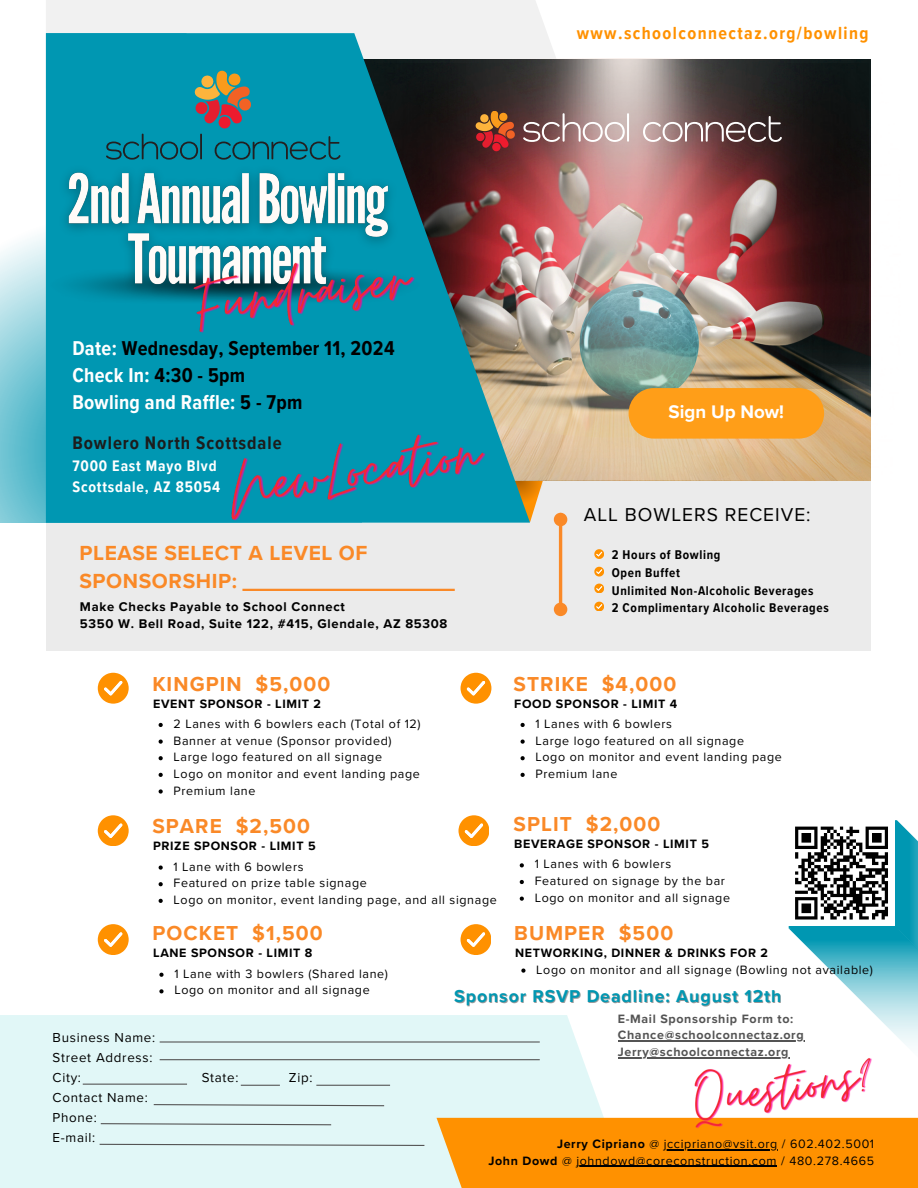
<style>
.page{position:relative;width:918px;height:1188px;background:#fff}
.page>*{position:absolute;margin:0;border:0;box-sizing:border-box;transform-origin:0 0}
.t1{font:700 21px/27.6px "Proxima Nova";letter-spacing:.03em;color:#fa8927}
.t2{font:700 20.85px "Proxima Nova";letter-spacing:.05em;color:#fa8927}
.t3{font:700 20.55px/27px "Proxima Nova Cond";letter-spacing:.015em;color:#000}
.t4{font:19.2px "Proxima Nova";letter-spacing:.05em;color:#000}
.t5{font:700 18.75px "Proxima Nova Cond";letter-spacing:.05em;color:#1c1d1d}
.t6{font:700 18.75px "Proxima Nova";color:#fff}
.t7{font:700 18px "Proxima Nova Cond";letter-spacing:.08em;color:#ff9100}
.t8{font:700 17.7px "Proxima Nova";letter-spacing:.05em;color:#0097b2}
.t9{font:700 15.6px/21.3px "Proxima Nova Cond";letter-spacing:.05em;color:#fff}
.t10{font:13.35px "Proxima Nova";letter-spacing:.05em;color:#000}
.t11{font:700 13.05px "Proxima Nova Cond";letter-spacing:.05em;color:#000}
.t12{font:700 13.05px "Proxima Nova";letter-spacing:.05em;color:#000}
.t13{font:12.45px "Proxima Nova";letter-spacing:.05em;color:#000}
.t14{font:700 12.45px "Proxima Nova";letter-spacing:.05em;color:#000}
.t15{font:700 12.45px "Proxima Nova";letter-spacing:.05em;color:#545454}
.s1{color:#fff}
.s2{font-weight:700}
</style>
<div class="page">
<div style="left:46px;top:0;width:510px;height:59px;background:#f1f1f1"></div>
<div style="left:46px;top:480px;width:825px;height:171px;background:#e8e8e8"></div>
<svg style="left:530px;top:480px;width:19px;height:42px"></svg>
<img style="left:530px;top:59px;width:341px;height:421px">
<img style="left:362px;top:33px;width:168px;height:490px">
<div style="left:0;top:1015px;width:629px;height:173px;background:#e1f7f7"></div>
<div style="left:437px;top:1118px;width:481px;height:70px;background:#ff9100"></div>
<div style="left:46px;top:33px;width:316px;height:159px;background:#0097b2"></div>
<svg style="left:0;top:192px;width:374px;height:331px;background:#28a7be"></svg>
<hr style="left:559px;top:525px;width:3px;height:78px;background:#fa8927">
<div style="left:556px;top:514px;width:10px;height:11px;background:#fa8927;border-radius:50%"></div>
<div style="left:554px;top:513px;width:13px;height:13px;border:3px solid #fa8927;border-radius:50%"></div>
<div style="left:556px;top:604px;width:10px;height:10px;background:#fa8927;border-radius:50%"></div>
<div style="left:554px;top:603px;width:13px;height:13px;border:3px solid #fa8927;border-radius:50%"></div>
<div style="left:492px;top:143px;width:9px;height:8px;background:#ed1b2e;border-radius:50%"></div>
<svg style="left:476px;top:111px;width:39px;height:37px"></svg>
<svg style="left:523px;top:113px;width:102px;height:29px;background:#aa8f8e"></svg>
<hr style="left:627px;top:113px;width:2px;height:29px;background:#fff">
<svg style="left:643px;top:116px;width:139px;height:26px;background:#897373"></svg>
<svg style="left:594px;top:549px;width:10px;height:9px"></svg>
<svg style="left:594px;top:567px;width:10px;height:9px"></svg>
<svg style="left:594px;top:584px;width:10px;height:9px"></svg>
<svg style="left:594px;top:602px;width:10px;height:9px"></svg>
<img style="left:42px;top:268px;width:385px;height:37px">
<img style="left:50px;top:156px;width:358px;height:149px">
<svg style="left:106px;top:134px;width:92px;height:26px;background:#068096"></svg>
<hr style="left:200px;top:134px;width:2px;height:25px;background:#231f20">
<div style="left:219px;top:116px;width:12px;height:13px;background:#ed1b2e;border-radius:50%"></div>
<svg style="left:195px;top:71px;width:56px;height:52px;background:#907861"></svg>
<svg style="left:215px;top:136px;width:125px;height:24px;background:#067f94"></svg>
<svg style="left:159px;top:723px;width:4px;height:4px"></svg>
<svg style="left:159px;top:740px;width:4px;height:4px"></svg>
<svg style="left:159px;top:756px;width:4px;height:4px"></svg>
<svg style="left:159px;top:773px;width:4px;height:4px"></svg>
<svg style="left:159px;top:789px;width:4px;height:5px"></svg>
<svg style="left:521px;top:723px;width:4px;height:4px"></svg>
<svg style="left:521px;top:740px;width:4px;height:4px"></svg>
<svg style="left:521px;top:756px;width:4px;height:4px"></svg>
<svg style="left:521px;top:773px;width:4px;height:4px"></svg>
<svg style="left:98px;top:673px;width:31px;height:31px"></svg>
<svg style="left:461px;top:673px;width:30px;height:31px"></svg>
<svg style="left:159px;top:866px;width:4px;height:4px"></svg>
<svg style="left:159px;top:882px;width:4px;height:4px"></svg>
<svg style="left:159px;top:899px;width:4px;height:4px"></svg>
<svg style="left:520px;top:863px;width:4px;height:4px"></svg>
<svg style="left:520px;top:880px;width:4px;height:4px"></svg>
<svg style="left:520px;top:897px;width:4px;height:4px"></svg>
<svg style="left:98px;top:815px;width:30px;height:31px"></svg>
<svg style="left:458px;top:815px;width:31px;height:31px"></svg>
<svg style="left:159px;top:973px;width:5px;height:4px"></svg>
<svg style="left:159px;top:989px;width:5px;height:4px"></svg>
<svg style="left:521px;top:969px;width:5px;height:4px"></svg>
<svg style="left:98px;top:924px;width:30px;height:31px"></svg>
<svg style="left:461px;top:924px;width:30px;height:31px"></svg>
<hr style="left:664px;top:1149px;width:114px;height:1px;background:#000">
<hr style="left:576px;top:1166px;width:201px;height:1px;background:#000">
<hr style="left:160px;top:1041px;width:380px;height:2px;background:#545454">
<hr style="left:160px;top:1059px;width:380px;height:1px;background:#545454">
<hr style="left:83px;top:1084px;width:104px;height:1px;background:#545454">
<hr style="left:316px;top:1085px;width:74px;height:1px;background:#545454">
<hr style="left:241px;top:1085px;width:39px;height:1px;background:#545454">
<svg style="left:153px;top:1104px;width:232px;height:3px"></svg>
<svg style="left:100px;top:1123px;width:232px;height:3px"></svg>
<svg style="left:99px;top:1143px;width:327px;height:4px"></svg>
<hr style="left:242px;top:589px;width:213px;height:2px;background:#fa8927">
<div style="left:629px;top:388px;width:195px;height:51px;background:#ff9e18;border-radius:25px"></div>
<svg style="left:789px;top:820px;width:129px;height:226px"></svg>
<hr style="left:618px;top:1040px;width:186px;height:1px;background:#545454">
<hr style="left:618px;top:1057px;width:171px;height:1px;background:#545454">
<img style="left:188px;top:226px;width:236px;height:133px">
<img style="left:686px;top:1032px;width:196px;height:114px">
<img style="left:220px;top:401px;width:275px;height:122px">
<p class="t7" style="left:577px;top:22px;width:293px">www.schoolconnectaz.org/bowling</p>
<p class="t3" style="left:72px;top:335px;width:324px"><span class="s1">Date:</span> Wednesday, September 11, 2024<br><span class="s1">Check In:</span> 4:30 - 5pm<br><span class="s1">Bowling and Raffle:</span> 5 - 7pm</p>
<p class="t5" style="left:72px;top:431px;width:211px">Bowlero North Scottsdale</p>
<p class="t9" style="left:72px;top:456px;width:149px">7000 East Mayo Blvd<br>Scottsdale, AZ 85054</p>
<p class="t1" style="left:79px;top:540px;width:290px">PLEASE SELECT A LEVEL OF<br>SPONSORSHIP:</p>
<h3 class="t12" style="left:80px;top:599px;width:267px">Make Checks Payable to School Connect</h3>
<p class="t12" style="left:80px;top:616px;width:369px">5350 W. Bell Road, Suite 122, #415, Glendale, AZ 85308</p>
<p class="t2" style="left:152px;top:672px;width:180px">KINGPIN $5,000</p>
<p class="t13" style="left:174px;top:717px;width:249px">2 Lanes with 6 bowlers each (Total of 12)</p>
<h6 class="t13" style="left:174px;top:733px;width:220px">Banner at venue (Sponsor provided)</h6>
<p class="t13" style="left:174px;top:750px;width:210px">Large logo featured on all signage</p>
<p class="t13" style="left:174px;top:767px;width:248px">Logo on monitor and event landing page</p>
<p class="t13" style="left:174px;top:783px;width:83px">Premium lane</p>
<p class="t14" style="left:153px;top:696px;width:169px">EVENT SPONSOR - LIMIT 2</p>
<p class="t6" style="left:669px;top:401px;width:117px">Sign Up Now!</p>
<p class="t4" style="left:584px;top:504px;width:228px">ALL BOWLERS RECEIVE:</p>
<h5 class="t11" style="left:612px;top:547px;width:110px">2 Hours of Bowling</h5>
<h6 class="t11" style="left:612px;top:565px;width:70px">Open Buffet</h6>
<p class="t11" style="left:612px;top:583px;width:203px">Unlimited Non-Alcoholic Beverages</p>
<p class="t11" style="left:612px;top:600px;width:219px">2 Complimentary Alcoholic Beverages</p>
<p class="t2" style="left:513px;top:672px;width:164px">STRIKE $4,000</p>
<p class="t14" style="left:514px;top:696px;width:165px">FOOD SPONSOR - LIMIT 4</p>
<h3 class="t13" style="left:536px;top:717px;width:138px">1 Lanes with 6 bowlers</h3>
<p class="t13" style="left:536px;top:733px;width:210px">Large logo featured on all signage</p>
<p class="t13" style="left:536px;top:750px;width:248px">Logo on monitor and event landing page</p>
<h4 class="t13" style="left:536px;top:767px;width:83px">Premium lane</h4>
<p class="t2" style="left:513px;top:812px;width:149px">SPLIT $2,000</p>
<p class="t2" style="left:152px;top:814px;width:159px">SPARE $2,500</p>
<p class="t14" style="left:153px;top:838px;width:164px">PRIZE SPONSOR - LIMIT 5</p>
<p class="t14" style="left:514px;top:836px;width:196px">BEVERAGE SPONSOR - LIMIT 5</p>
<p class="t13" style="left:174px;top:859px;width:132px">1 Lane with 6 bowlers</p>
<p class="t13" style="left:174px;top:876px;width:195px">Featured on prize table signage</p>
<p class="t13" style="left:174px;top:893px;width:325px">Logo on monitor, event landing page, and all signage</p>
<h3 class="t13" style="left:535px;top:857px;width:138px">1 Lanes with 6 bowlers</h3>
<p class="t13" style="left:535px;top:874px;width:192px">Featured on signage by the bar</p>
<p class="t13" style="left:535px;top:890px;width:197px">Logo on monitor and all signage</p>
<p class="t2" style="left:152px;top:921px;width:172px">POCKET $1,500</p>
<p class="t13" style="left:174px;top:966px;width:215px">1 Lane with 3 bowlers (Shared lane)</p>
<p class="t13" style="left:174px;top:983px;width:197px">Logo on monitor and all signage</p>
<p class="t14" style="left:153px;top:946px;width:161px">LANE SPONSOR - LIMIT 8</p>
<p class="t10" style="left:53px;top:1030px;width:104px">Business Name:</p>
<p class="t10" style="left:53px;top:1050px;width:101px">Street Address:</p>
<h3 class="t10" style="left:53px;top:1070px;width:30px">City:</h3>
<h3 class="t10" style="left:202px;top:1070px;width:38px">State:</h3>
<h3 class="t10" style="left:289px;top:1070px;width:25px">Zip:</h3>
<p class="t10" style="left:53px;top:1089px;width:97px">Contact Name:</p>
<p class="t10" style="left:53px;top:1109px;width:46px">Phone:</p>
<h3 class="t10" style="left:53px;top:1129px;width:44px">E-mail:</h3>
<p class="t2" style="left:514px;top:921px;width:160px">BUMPER $500</p>
<h3 class="t14" style="left:515px;top:946px;width:255px">NETWORKING, DINNER &amp; DRINKS FOR 2</h3>
<p class="t13" style="left:536px;top:962px;width:338px">Logo on monitor and all signage (Bowling not available)</p>
<p class="t8" style="left:454px;top:986px;width:329px">Sponsor RSVP Deadline: August 12th</p>
<p class="t15" style="left:618px;top:1011px;width:177px">E-Mail Sponsorship Form to:</p>
<p class="t15" style="left:618px;top:1028px;width:187px">Chance@schoolconnectaz.org</p>
<p class="t15" style="left:618px;top:1045px;width:172px">Jerry@schoolconnectaz.org</p>
<p class="t13" style="left:557px;top:1137px;width:319px"><span class="s2">Jerry Cipriano</span> @ jccipriano@vsit.org / 602.402.5001</p>
<p class="t13" style="left:488px;top:1153px;width:387px"><span class="s2">John Dowd</span> @ johndowd@coreconstruction.com / 480.278.4665</p>
</div>
